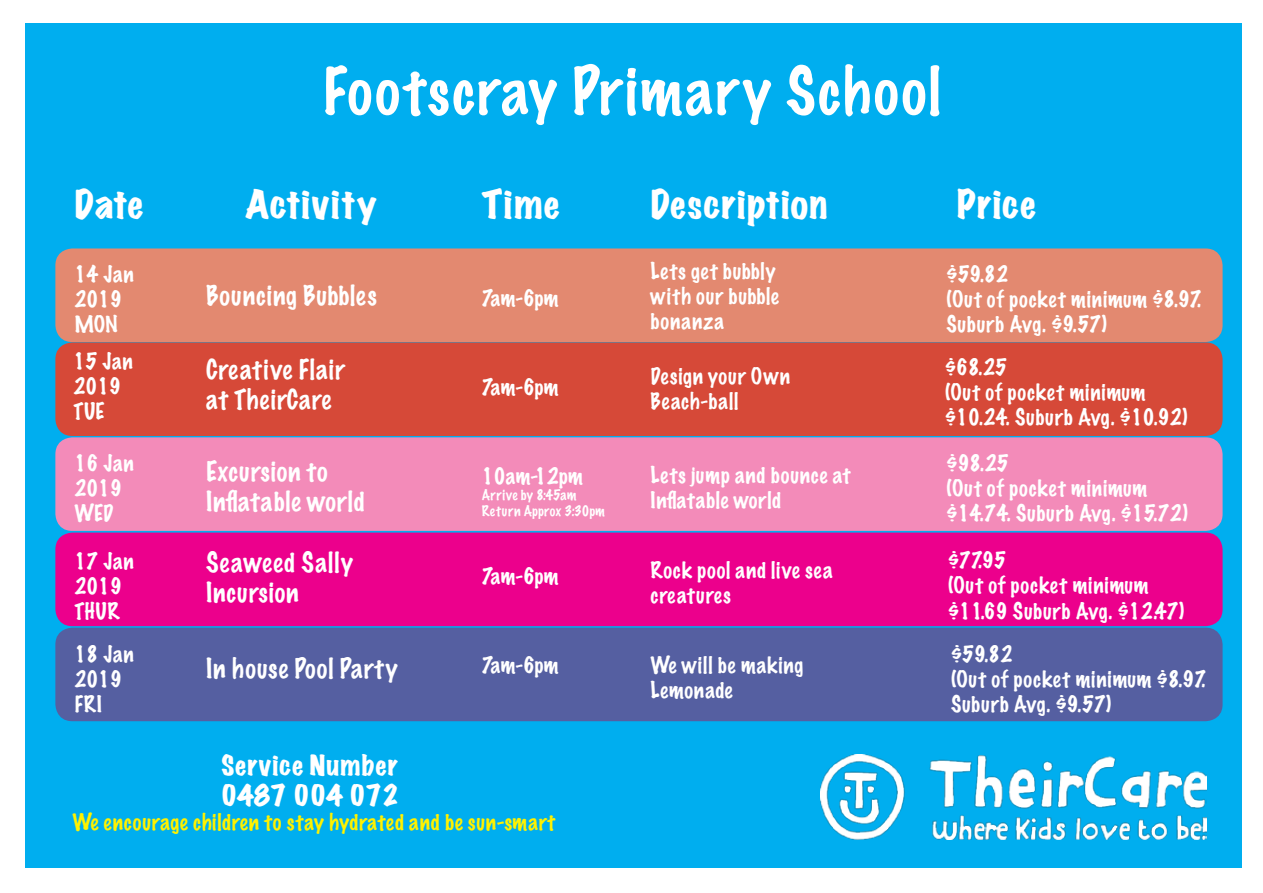
<style>
.page{position:relative;width:1263px;height:893px;background:#fff}
.page>*{position:absolute;margin:0;border:0;box-sizing:border-box;transform-origin:0 0}
.t1{font:100 59.85px "Marker Felt";letter-spacing:.04em;color:#fff}
.t2{font:expanded 35.85px "Marker Felt";letter-spacing:.035em;color:#fff}
.t3{font:100 25.35px/30.5px "Marker Felt";letter-spacing:.04em;color:#fff}
.t4{font:expanded 25.35px/30.5px "Marker Felt";letter-spacing:.03em;color:#fff}
.t5{font:100 20.85px/25px "Marker Felt";letter-spacing:.035em;color:#fff}
.t6{font:100 20.85px/25px "Marker Felt";color:#fff}
.t7{font:100 20.85px "Marker Felt";letter-spacing:.035em;color:#fff200}
.t8{font:100 20.85px/25px "Marker Felt";letter-spacing:.015em;color:#fff}
.t9{font:100 13.5px/16.2px "Marker Felt";letter-spacing:.025em;color:#fff}
</style>
<div class="page">
<div style="left:26px;top:23px;width:1216px;height:844px;background:#00aeef"></div>
<div style="left:55px;top:248px;width:1167px;height:94px;background:#e38970;border-radius:17px"></div>
<div style="left:55px;top:342px;width:1167px;height:94px;background:#d64938;border-radius:17px"></div>
<div style="left:55px;top:437px;width:1167px;height:94px;background:#f38bb9;border-radius:17px"></div>
<div style="left:55px;top:533px;width:1167px;height:93px;background:#ec008c;border-radius:17px"></div>
<div style="left:55px;top:628px;width:1167px;height:93px;background:#555fa1;border-radius:17px"></div>
<img style="left:821px;top:754px;width:386px;height:86px">
<h1 class="t1" style="left:322px;top:44px;width:620px">Footscray Primary School</h1>
<h2 class="t2" style="left:74px;top:176px;width:71px">Date</h2>
<h2 class="t2" style="left:246px;top:176px;width:133px">Activity</h2>
<h2 class="t2" style="left:482px;top:176px;width:80px">Time</h2>
<h2 class="t2" style="left:651px;top:176px;width:178px">Description</h2>
<h2 class="t2" style="left:957px;top:176px;width:81px">Price</h2>
<p class="t6" style="left:74px;top:261px;width:61px">14 Jan<br>2019<br>MON</p>
<p class="t6" style="left:74px;top:348px;width:61px">15 Jan<br>2019<br>TUE</p>
<p class="t6" style="left:74px;top:450px;width:61px">16 Jan<br>2019<br>WED</p>
<p class="t6" style="left:74px;top:548px;width:61px">17 Jan<br>2019<br>THUR</p>
<p class="t8" style="left:74px;top:641px;width:61px">18 Jan<br>2019<br>FRI</p>
<p class="t5" style="left:651px;top:258px;width:130px">Lets get bubbly with our bubble bonanza</p>
<p class="t5" style="left:946px;top:261px;width:257px">$59.82<br>(Out of pocket minimum $8.97.<br>Suburb Avg. $9.57)</p>
<p class="t5" style="left:945px;top:354px;width:244px">$68.25<br>(Out of pocket minimum $10.24. Suburb Avg. $10.92)</p>
<p class="t5" style="left:946px;top:450px;width:243px">$98.25<br>(Out of pocket minimum $14.74. Suburb Avg. $15.72)</p>
<p class="t5" style="left:948px;top:547px;width:238px">$77.95<br>(Out of pocket minimum $11.69 Suburb Avg. $12.47)</p>
<p class="t5" style="left:951px;top:641px;width:257px">$59.82<br>(Out of pocket minimum $8.97.<br>Suburb Avg. $9.57)</p>
<p class="t3" style="left:206px;top:280px;width:172px">Bouncing Bubbles</p>
<p class="t5" style="left:482px;top:285px;width:78px">7am-6pm</p>
<p class="t3" style="left:206px;top:354px;width:140px">Creative Flair at TheirCare</p>
<p class="t5" style="left:651px;top:363px;width:141px">Design your Own<br>Beach-ball</p>
<p class="t5" style="left:482px;top:374px;width:78px">7am-6pm</p>
<p class="t3" style="left:206px;top:455px;width:160px">Excursion to<br>Inflatable world</p>
<p class="t5" style="left:651px;top:462px;width:201px">Lets jump and bounce at<br>Inflatable world</p>
<p class="t6" style="left:482px;top:463px;width:102px">10am-12pm</p>
<p class="t9" style="left:482px;top:487px;width:124px">Arrive by 8:45am<br>Return Approx 3:30pm</p>
<p class="t3" style="left:206px;top:547px;width:148px">Seaweed Sally<br>Incursion</p>
<p class="t5" style="left:651px;top:557px;width:184px">Rock pool and live sea creatures</p>
<p class="t5" style="left:482px;top:563px;width:78px">7am-6pm</p>
<p class="t5" style="left:482px;top:652px;width:78px">7am-6pm</p>
<p class="t5" style="left:651px;top:652px;width:154px">We will be making<br>Lemonade</p>
<p class="t3" style="left:206px;top:653px;width:193px">In house Pool Party</p>
<p class="t4" style="left:221px;top:749px;width:179px">Service Number<br>0487 004 072</p>
<p class="t7" style="left:72px;top:806px;width:484px">We encourage children to stay hydrated and be sun-smart</p>
</div>
